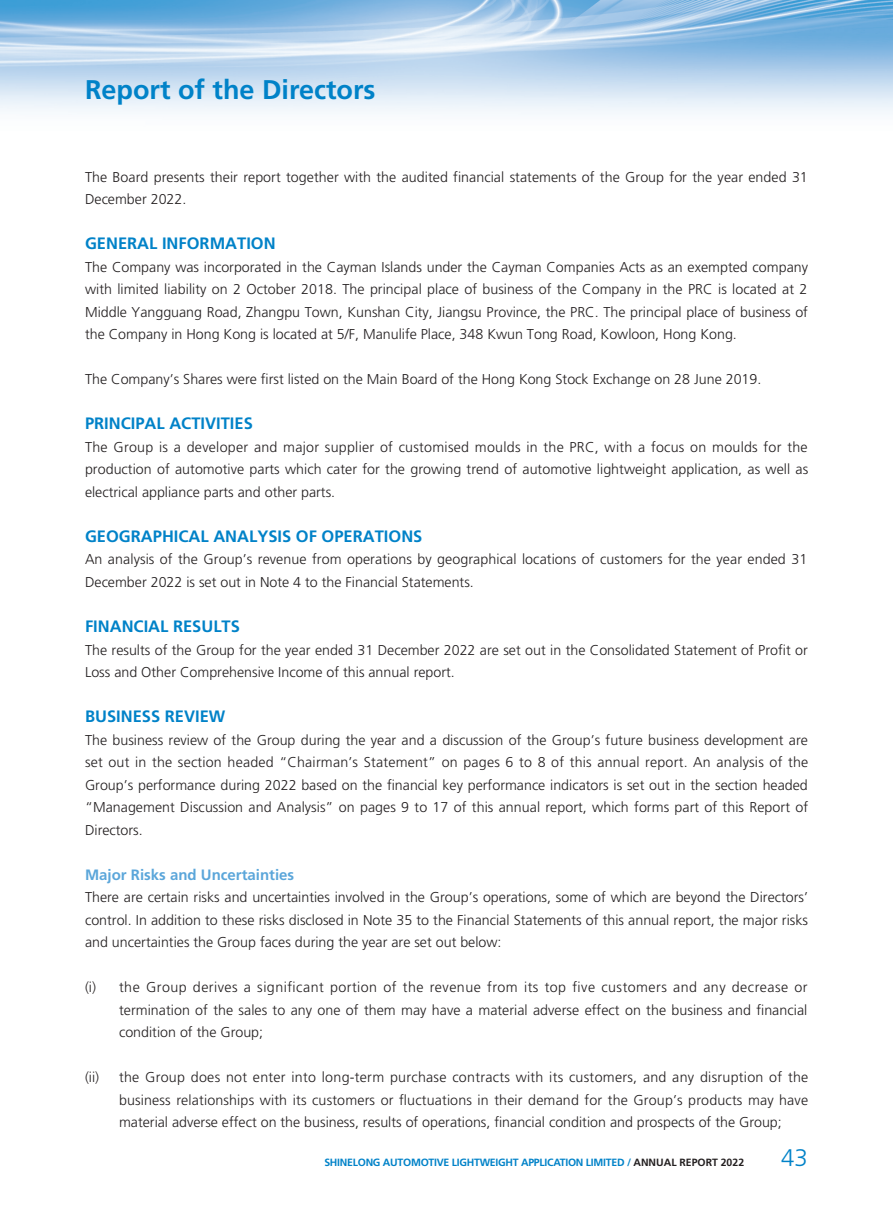
<style>
.page{position:relative;width:893px;height:1212px;background:#fff}
.page>*{position:absolute;margin:0;border:0;box-sizing:border-box;transform-origin:0 0}
.t1{font:700 27px "Frutiger LT Std";color:#0082c8}
.t2{font:300 24px "Frutiger LT Std";color:#0082c8}
._01_H1{font:700 16.5px "Frutiger LT Std";color:#0082c8}
._02_H2{font:700 15px "Frutiger LT Std";color:#5ba6da}
._00_txt{font:300 14.25px/22.5px "Frutiger LT Std";color:#231f20;text-align:justify}
.t3{font:700 10.5px "Frutiger LT Std";letter-spacing:-.025em;color:#0082c8}
.s1{color:#231f20}
</style>
<div class="page">
<img style="left:0;top:0;width:893px;height:114px">
<p class="t1" style="left:85px;top:74px;width:292px">Report of the Directors</p>
<p class="_00_txt" style="left:85px;top:166px;width:724px">The Board presents their report together with the audited financial statements of the Group for the year ended 31<br>December 2022.</p>
<p class="_01_H1" style="left:85px;top:234px;width:192px">GENERAL INFORMATION</p>
<p class="_00_txt" style="left:85px;top:256px;width:724px">The Company was incorporated in the Cayman Islands under the Cayman Companies Acts as an exempted company with limited liability on 2 October 2018. The principal place of business of the Company in the PRC is located at 2<br>Middle Yangguang Road, Zhangpu Town, Kunshan City, Jiangsu Province, the PRC. The principal place of business of the Company in Hong Kong is located at 5/F, Manulife Place, 348 Kwun Tong Road, Kowloon, Hong Kong.</p>
<p class="_00_txt" style="left:85px;top:368px;width:678px">The Company’s Shares were first listed on the Main Board of the Hong Kong Stock Exchange on 28 June 2019.</p>
<p class="_01_H1" style="left:85px;top:414px;width:169px">PRINCIPAL ACTIVITIES</p>
<p class="_00_txt" style="left:85px;top:436px;width:725px">The Group is a developer and major supplier of customised moulds in the PRC, with a focus on moulds for the production of automotive parts which cater for the growing trend of automotive lightweight application, as well as electrical appliance parts and other parts.</p>
<p class="_01_H1" style="left:85px;top:526px;width:339px">GEOGRAPHICAL ANALYSIS OF OPERATIONS</p>
<p class="_00_txt" style="left:85px;top:548px;width:724px">An analysis of the Group’s revenue from operations by geographical locations of customers for the year ended 31<br>December 2022 is set out in Note 4 to the Financial Statements.</p>
<p class="_01_H1" style="left:85px;top:616px;width:156px">FINANCIAL RESULTS</p>
<p class="_00_txt" style="left:85px;top:638px;width:724px">The results of the Group for the year ended 31 December 2022 are set out in the Consolidated Statement of Profit or<br>Loss and Other Comprehensive Income of this annual report.</p>
<p class="_01_H1" style="left:85px;top:706px;width:142px">BUSINESS REVIEW</p>
<p class="_00_txt" style="left:85px;top:728px;width:725px">The business review of the Group during the year and a discussion of the Group’s future business development are set out in the section headed “Chairman’s Statement” on pages 6 to 8 of this annual report. An analysis of the Group’s performance during 2022 based on the financial key performance indicators is set out in the section headed “Management Discussion and Analysis” on pages 9 to 17 of this annual report, which forms part of this Report of Directors.</p>
<p class="_02_H2" style="left:85px;top:865px;width:211px">Major Risks and Uncertainties</p>
<p class="_00_txt" style="left:85px;top:886px;width:724px">There are certain risks and uncertainties involved in the Group’s operations, some of which are beyond the Directors’ control. In addition to these risks disclosed in Note 35 to the Financial Statements of this annual report, the major risks and uncertainties the Group faces during the year are set out below:</p>
<p class="_00_txt" style="left:119px;top:976px;width:690px;text-indent:-34px">(i) the Group derives a significant portion of the revenue from its top five customers and any decrease or termination of the sales to any one of them may have a material adverse effect on the business and financial condition of the Group;</p>
<p class="_00_txt" style="left:119px;top:1066px;width:691px;text-indent:-34px">(ii) the Group does not enter into long-term purchase contracts with its customers, and any disruption of the business relationships with its customers or fluctuations in their demand for the Group’s products may have material adverse effect on the business, results of operations, financial condition and prospects of the Group;</p>
<p class="t3" style="left:324px;top:1156px;width:421px">SHINELONG AUTOMOTIVE LIGHTWEIGHT APPLICATION LIMITED / <span class="s1">ANNUAL REPORT 2022</span></p>
<p class="t2" style="left:781px;top:1144px;width:28px">43</p>
</div>
